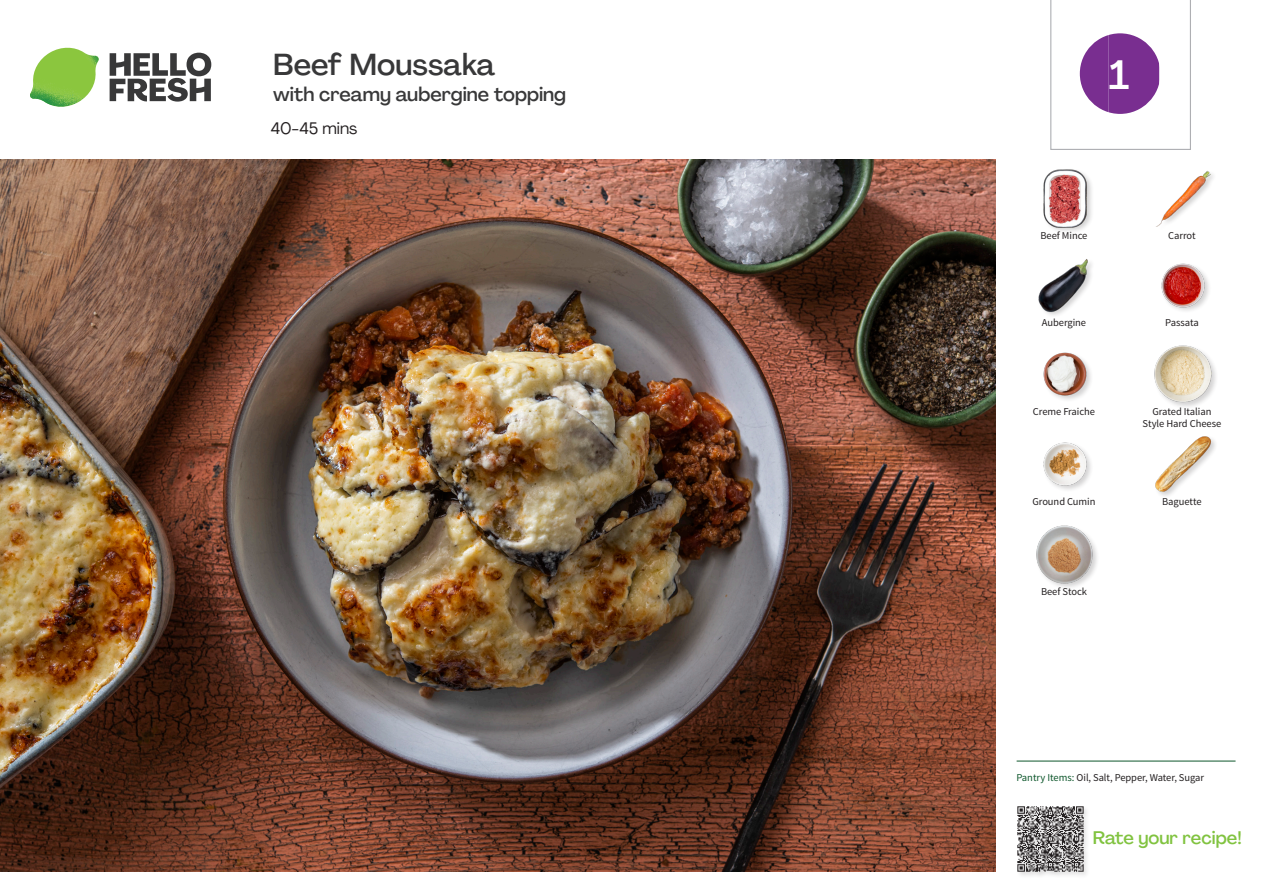
<style>
.page{position:relative;width:1263px;height:893px;background:#fff}
.page>*{position:absolute;margin:0;border:0;box-sizing:border-box;transform-origin:0 0}
._24_Recipe_Nr_Bag{font:500 40.5px "Agrandir";color:#fff}
._15_Titel_UK{font:500 30px "Agrandir";color:#383839}
._15_Titel_UK-2{font:500 19.5px "Agrandir";color:#383839}
.t1{font:500 18px "Agrandir";color:#81c340}
._02_Box_Type{font:16.5px "Agrandir";color:#231f20}
._18_FRONT_ingredients_UK{font:10.5px/12px "Source Sans Pro";letter-spacing:-.005em;color:#231f20;text-align:center}
.t2{font:10.5px "Source Sans Variable";letter-spacing:-.005em;color:#231f20}
.s1{font-family:"Source Sans Pro";color:#0e572c}
</style>
<div class="page">
<svg style="left:110px;top:53px;width:101px;height:49px"></svg>
<img style="left:30px;top:48px;width:69px;height:59px">
<img style="left:0;top:159px;width:995px;height:713px">
<hr style="left:1016px;top:761px;width:219px;height:1px;background:#0e572c">
<div style="left:1016px;top:805px;width:74px;height:74px;background:#f9f9f9"></div>
<img style="left:1017px;top:806px;width:69px;height:69px">
<img style="left:1156px;top:171px;width:56px;height:56px">
<div style="left:1043px;top:168px;width:51px;height:66px;background:#231f20;opacity:.2"></div>
<img style="left:1043px;top:170px;width:51px;height:57px">
<img style="left:1161px;top:263px;width:48px;height:48px">
<img style="left:1038px;top:259px;width:54px;height:55px">
<div style="left:1154px;top:344px;width:65px;height:65px;background:#231f20;opacity:.2"></div>
<img style="left:1154px;top:345px;width:58px;height:58px">
<img style="left:1043px;top:352px;width:48px;height:48px">
<div style="left:1154px;top:435px;width:64px;height:64px;background:#231f20;opacity:.2"></div>
<img style="left:1154px;top:435px;width:58px;height:58px">
<img style="left:1043px;top:442px;width:48px;height:48px">
<div style="left:1035px;top:525px;width:65px;height:65px;background:#231f20;opacity:.2"></div>
<img style="left:1036px;top:526px;width:58px;height:57px">
<svg style="left:1050px;top:0;width:141px;height:150px"></svg>
<p class="_15_Titel_UK" style="left:273px;top:46px;width:224px">Beef Moussaka</p>
<p class="_15_Titel_UK-2" style="left:273px;top:82px;width:294px">with creamy aubergine topping</p>
<p class="_02_Box_Type" style="left:271px;top:118px;width:88px">40-45 mins</p>
<p class="_24_Recipe_Nr_Bag" style="left:1109px;top:50px;width:22px">1</p>
<p class="_18_FRONT_ingredients_UK" style="left:1040px;top:230px;width:48px">Beef Mince</p>
<p class="_18_FRONT_ingredients_UK" style="left:1168px;top:230px;width:29px">Carrot</p>
<p class="_18_FRONT_ingredients_UK" style="left:1042px;top:317px;width:46px">Aubergine</p>
<p class="_18_FRONT_ingredients_UK" style="left:1165px;top:317px;width:35px">Passata</p>
<p class="_18_FRONT_ingredients_UK" style="left:1033px;top:405px;width:64px">Creme Fraiche</p>
<p class="_18_FRONT_ingredients_UK" style="left:1142px;top:405px;width:80px">Grated Italian<br>Style Hard Cheese</p>
<p class="_18_FRONT_ingredients_UK" style="left:1032px;top:496px;width:65px">Ground Cumin</p>
<p class="_18_FRONT_ingredients_UK" style="left:1162px;top:496px;width:41px">Baguette</p>
<p class="_18_FRONT_ingredients_UK" style="left:1041px;top:586px;width:47px">Beef Stock</p>
<p class="t2" style="left:1016px;top:771px;width:189px"><span class="s1">Pantry Items:</span> Oil, Salt, Pepper, Water, Sugar</p>
<h3 class="t1" style="left:1093px;top:827px;width:150px">Rate your recipe!</h3>
</div>
